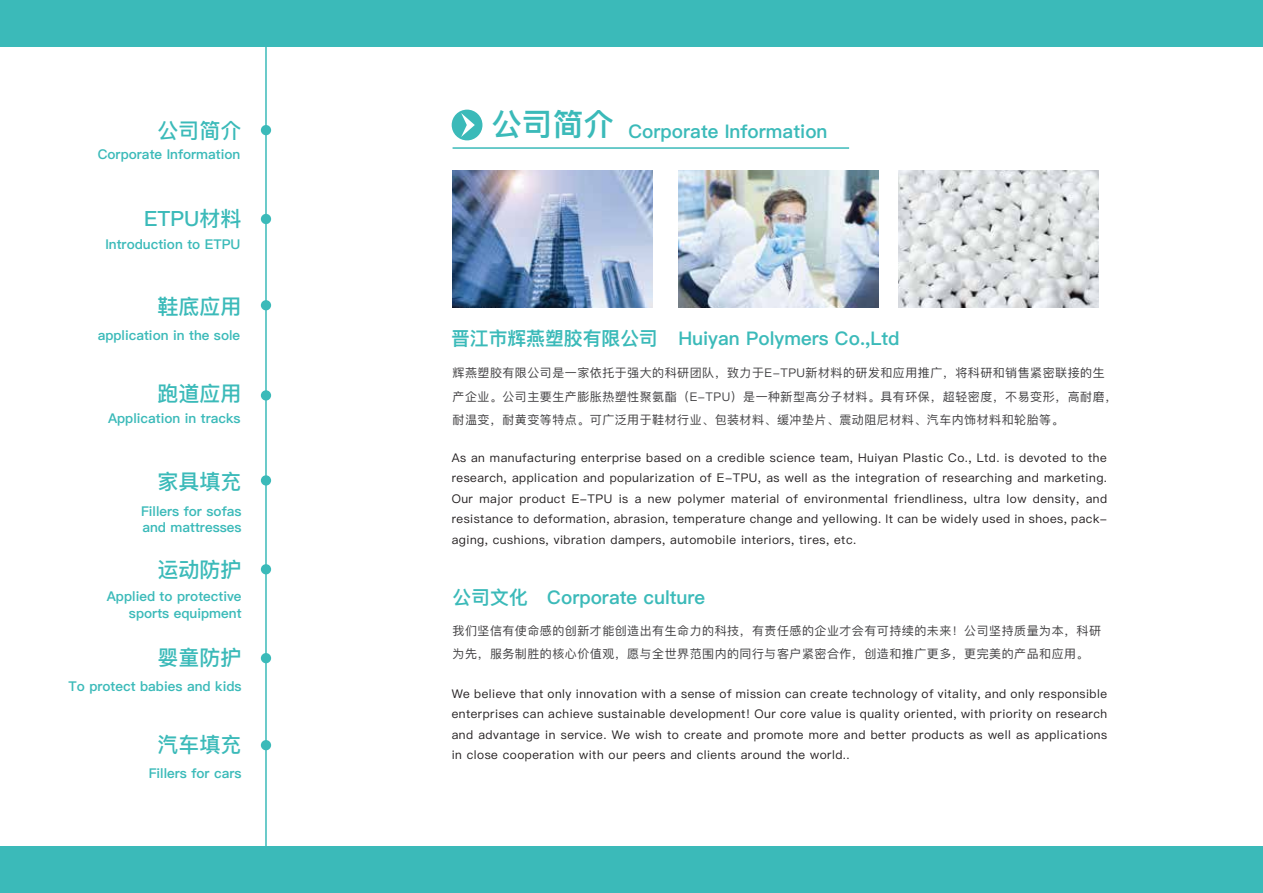
<style>
.page{position:relative;width:1263px;height:893px;background:#fff}
.page>*{position:absolute;margin:0;border:0;box-sizing:border-box;transform-origin:0 0}
.t1{font:600 30.6px "Ping Fang SC";color:#3bbab9}
.t2{font:500 21px "Ping Fang SC";color:#3bbab9}
.t3{font:600 18.75px "Ping Fang SC";color:#3bbab9}
.t4{font:600 13.5px/16.2px "Ping Fang SC";color:#3bbab9;text-align:right}
.t5{font:12px/20.4px "Ping Fang SC";letter-spacing:.04em;color:#231f20;text-align:justify}
.t6{font:12px/23.4px "Ping Fang SC";letter-spacing:.04em;color:#414042}
</style>
<div class="page">
<div style="left:0;top:0;width:1263px;height:46px;background:#3bbab9"></div>
<div style="left:0;top:847px;width:1263px;height:46px;background:#3bbab9"></div>
<div style="left:452px;top:110px;width:30px;height:30px;background:#3bbab9;border-radius:50%"></div>
<svg style="left:461px;top:113px;width:14px;height:24px"></svg>
<hr style="left:265px;top:0;width:2px;height:892px;background:#3bbab9">
<div style="left:261px;top:125px;width:10px;height:10px;background:#3bbab9;border-radius:50%"></div>
<div style="left:261px;top:214px;width:10px;height:10px;background:#3bbab9;border-radius:50%"></div>
<div style="left:261px;top:300px;width:10px;height:10px;background:#3bbab9;border-radius:50%"></div>
<div style="left:261px;top:390px;width:10px;height:11px;background:#3bbab9;border-radius:50%"></div>
<div style="left:261px;top:475px;width:10px;height:11px;background:#3bbab9;border-radius:50%"></div>
<div style="left:261px;top:564px;width:10px;height:10px;background:#3bbab9;border-radius:50%"></div>
<div style="left:261px;top:653px;width:10px;height:10px;background:#3bbab9;border-radius:50%"></div>
<div style="left:261px;top:740px;width:10px;height:10px;background:#3bbab9;border-radius:50%"></div>
<img style="left:453px;top:171px;width:199px;height:136px">
<img style="left:678px;top:171px;width:200px;height:136px">
<img style="left:899px;top:171px;width:199px;height:136px">
<hr style="left:453px;top:147px;width:396px;height:2px;background:#3bbab9">
<h2 class="t2" style="left:158px;top:118px;width:85px">公司简介</h2>
<p class="t4" style="left:98px;top:146px;width:144px">Corporate Information</p>
<h2 class="t2" style="left:144px;top:205px;width:99px">ETPU材料</h2>
<p class="t4" style="left:105px;top:236px;width:137px">Introduction to ETPU</p>
<h2 class="t2" style="left:158px;top:293px;width:85px">鞋底应用</h2>
<p class="t4" style="left:98px;top:327px;width:144px">application in the sole</p>
<h2 class="t2" style="left:158px;top:381px;width:85px">跑道应用</h2>
<p class="t4" style="left:108px;top:409px;width:134px">Application in tracks</p>
<h2 class="t2" style="left:158px;top:469px;width:85px">家具填充</h2>
<p class="t4" style="left:141px;top:502px;width:102px;text-align:left">Fillers for sofas and mattresses</p>
<h2 class="t2" style="left:158px;top:556px;width:85px">运动防护</h2>
<p class="t4" style="left:107px;top:588px;width:136px">Applied to protective sports equipment</p>
<h2 class="t2" style="left:158px;top:644px;width:85px">婴童防护</h2>
<p class="t4" style="left:68px;top:677px;width:175px">To protect babies and kids</p>
<h2 class="t2" style="left:158px;top:732px;width:85px">汽车填充</h2>
<p class="t4" style="left:149px;top:765px;width:94px">Fillers for cars</p>
<h1 class="t1" style="left:492px;top:105px;width:124px">公司简介</h1>
<h3 class="t3" style="left:628px;top:120px;width:201px">Corporate Information</h3>
<h3 class="t3" style="left:451px;top:326px;width:208px">晋江市辉燕塑胶有限公司</h3>
<h3 class="t3" style="left:678px;top:326px;width:223px">Huiyan Polymers Co.,Ltd</h3>
<p class="t6" style="left:453px;top:361px;width:666px">辉燕塑胶有限公司是一家依托于强大的科研团队，致力于E-TPU新材料的研发和应用推广，将科研和销售紧密联接的生产企业。公司主要生产膨胀热塑性聚氨酯（E-TPU）是一种新型高分子材料。具有环保，超轻密度，不易变形，高耐磨，耐温变，耐黄变等特点。可广泛用于鞋材行业、包装材料、缓冲垫片、震动阻尼材料、汽车内饰材料和轮胎等。</p>
<p class="t5" style="left:452px;top:447px;width:657px">As an manufacturing enterprise based on a credible science team, Huiyan Plastic Co., Ltd. is devoted to the research, application and popularization of E-TPU, as well as the integration of researching and marketing.<br>Our major product E-TPU is a new polymer material of environmental friendliness, ultra low density, and resistance to deformation, abrasion, temperature change and yellowing. It can be widely used in shoes, pack&shy;aging, cushions, vibration dampers, automobile interiors, tires, etc.</p>
<h3 class="t3" style="left:453px;top:586px;width:77px">公司文化</h3>
<h3 class="t3" style="left:547px;top:586px;width:159px">Corporate culture</h3>
<p class="t6" style="left:453px;top:619px;width:650px">我们坚信有使命感的创新才能创造出有生命力的科技，有责任感的企业才会有可持续的未来！公司坚持质量为本，科研为先，服务制胜的核心价值观，愿与全世界范围内的同行与客户紧密合作，创造和推广更多，更完美的产品和应用。</p>
<p class="t5" style="left:452px;top:683px;width:657px">We believe that only innovation with a sense of mission can create technology of vitality, and only responsible enterprises can achieve sustainable development! Our core value is quality oriented, with priority on research and advantage in service. We wish to create and promote more and better products as well as applications in close cooperation with our peers and clients around the world..</p>
</div>
